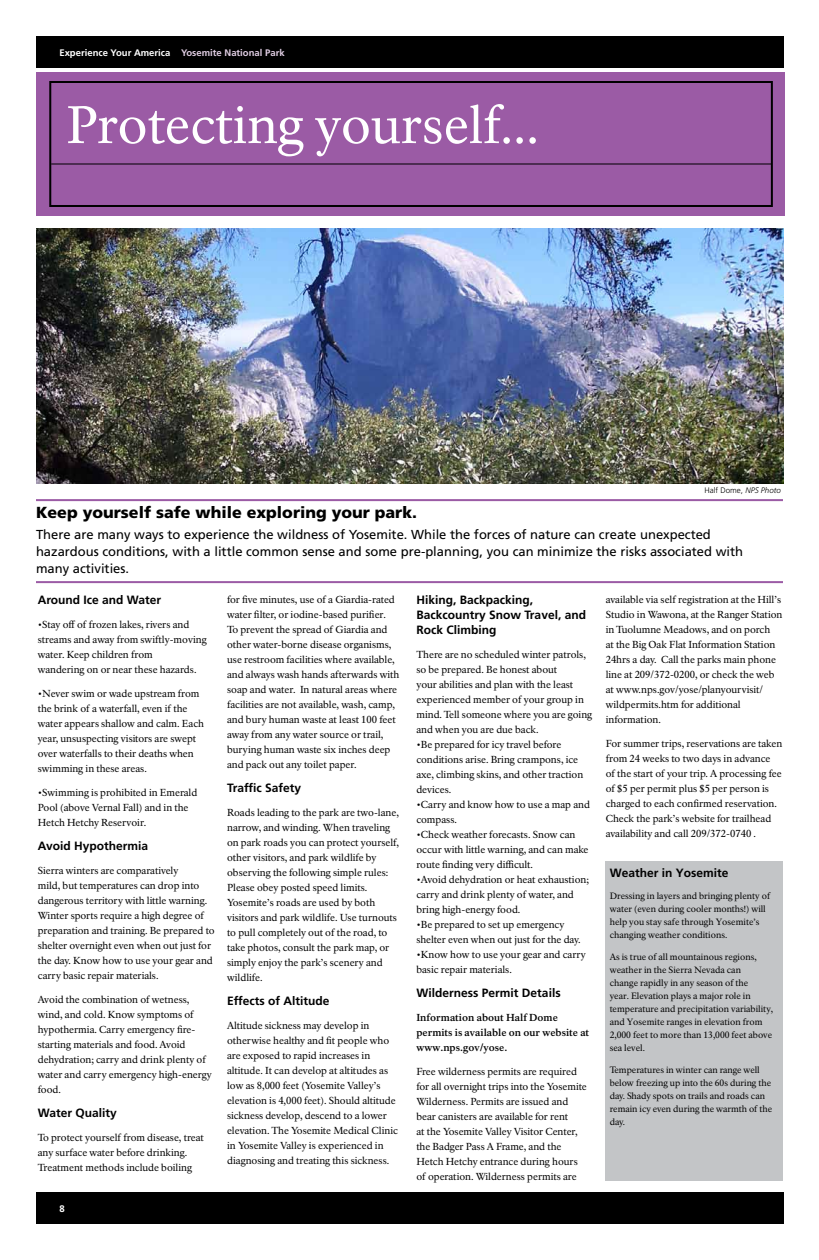
<style>
.page{position:relative;width:819px;height:1260px;background:#fff}
.page>*{position:absolute;margin:0;border:0;box-sizing:border-box;transform-origin:0 0}
.t1{font:52px "NPS Rawlinson OT";letter-spacing:-.005em;color:#fff}
.t2{font:900 16px "Frutiger LT Std";color:#000}
.t3{font:13px/17px "Frutiger LT Std";color:#000}
.t4{font:700 12px/15px "Frutiger LT Std";color:#000}
.t5{font:10px/15px "NPS Rawlinson OT";color:#000}
.t6{font:700 10px/15px "NPS Rawlinson OT";color:#000}
.t7{font:700 9.5px "Frutiger LT Std";color:#fff}
.t8{font:9px/13px "NPS Rawlinson OT";color:#000}
.t9{font:300 8px "Frutiger LT Std";color:#000}
.s1{color:#e1cee4}
.s2{font-style:italic}
</style>
<div class="page">
<div style="left:36px;top:36px;width:747px;height:32px;background:#000"></div>
<div style="left:36px;top:1192px;width:747px;height:32px;background:#000"></div>
<hr style="left:36px;top:499px;width:747px;height:2px;background:#9b5ba5">
<hr style="left:36px;top:581px;width:747px;height:2px;background:#9b5ba5">
<div style="left:36px;top:72px;width:749px;height:144px;background:#9b5ba5"></div>
<div style="left:49px;top:81px;width:724px;height:126px;border:2px solid #000"></div>
<hr style="left:51px;top:163px;width:720px;height:1px;background:#000">
<div style="left:605px;top:861px;width:178px;height:320px;background:#c3c5c7"></div>
<img style="left:37px;top:228px;width:747px;height:255px">
<p class="t7" style="left:59px;top:47px;width:227px">Experience Your America <span class="s1">Yosemite National Park</span></p>
<h1 class="t1" style="left:66px;top:94px;width:475px">Protecting yourself...</h1>
<p class="t9" style="left:705px;top:486px;width:78px">Half Dome, <span class="s2">NPS Photo</span></p>
<h2 class="t2" style="left:36px;top:503px;width:383px">Keep yourself safe while exploring your park.</h2>
<p class="t3" style="left:36px;top:526px;width:709px">There are many ways to experience the wildness of Yosemite. While the forces of nature can create unexpected hazardous conditions, with a little common sense and some pre-planning, you can minimize the risks associated with many activities.</p>
<p class="t4" style="left:38px;top:593px;width:125px">Around Ice and Water</p>
<p class="t5" style="left:38px;top:618px;width:170px">• Stay off of frozen lakes, rivers and streams and away from swiftly-moving water. Keep children from<br>wandering on or near these hazards.</p>
<p class="t5" style="left:38px;top:687px;width:168px">• Never swim or wade upstream from the brink of a waterfall, even if the water appears shallow and calm. Each year, unsuspecting visitors are swept over waterfalls to their deaths when swimming in these areas.</p>
<p class="t5" style="left:38px;top:786px;width:161px">•Swimming is prohibited in Emerald<br>Pool (above Vernal Fall) and in the<br>Hetch Hetchy Reservoir.</p>
<p class="t4" style="left:38px;top:839px;width:112px">Avoid Hypothermia</p>
<p class="t5" style="left:38px;top:864px;width:178px">Sierra winters are comparatively<br>mild, but temperatures can drop into dangerous territory with little warning.<br>Winter sports require a high degree of preparation and training. Be prepared to shelter overnight even when out just for the day. Know how to use your gear and carry basic repair materials.</p>
<p class="t5" style="left:38px;top:993px;width:176px">Avoid the combination of wetness, wind, and cold. Know symptoms of hypothermia. Carry emergency fire&shy;starting materials and food. Avoid dehydration; carry and drink plenty of water and carry emergency high-energy food.</p>
<p class="t4" style="left:38px;top:1106px;width:80px">Water Quality</p>
<p class="t5" style="left:38px;top:1131px;width:168px">To protect yourself from disease, treat any surface water before drinking.<br>Treatment methods include boiling</p>
<p class="t7" style="left:59px;top:1203px;width:7px">8</p>
<p class="t5" style="left:227px;top:592px;width:174px">for five minutes, use of a Giardia-rated water filter, or iodine-based purifier.<br>To prevent the spread of Giardia and other water-borne disease organisms, use restroom facilities where available, and always wash hands afterwards with soap and water. In natural areas where facilities are not available, wash, camp, and bury human waste at least 100 feet away from any water source or trail, burying human waste six inches deep and pack out any toilet paper.</p>
<p class="t4" style="left:227px;top:780px;width:76px">Traffic Safety</p>
<p class="t5" style="left:227px;top:805px;width:173px">Roads leading to the park are two-lane, narrow, and winding. When traveling on park roads you can protect yourself, other visitors, and park wildlife by observing the following simple rules:<br>Please obey posted speed limits.<br>Yosemite’s roads are used by both visitors and park wildlife. Use turnouts to pull completely out of the road, to take photos, consult the park map, or simply enjoy the park’s scenery and wildlife.</p>
<p class="t4" style="left:227px;top:993px;width:104px">Effects of Altitude</p>
<p class="t5" style="left:227px;top:1018px;width:172px">Altitude sickness may develop in otherwise healthy and fit people who are exposed to rapid increases in altitude. It can develop at altitudes as low as 8,000 feet (Yosemite Valley’s elevation is 4,000 feet). Should altitude sickness develop, descend to a lower elevation. The Yosemite Medical Clinic in Yosemite Valley is experienced in diagnosing and treating this sickness.</p>
<p class="t4" style="left:416px;top:593px;width:171px">Hiking, Backpacking,<br>Backcountry Snow Travel, and<br>Rock Climbing</p>
<p class="t5" style="left:416px;top:648px;width:177px">There are no scheduled winter patrols, so be prepared. Be honest about<br>your abilities and plan with the least experienced member of your group in mind. Tell someone where you are going and when you are due back.</p>
<p class="t5" style="left:416px;top:738px;width:168px">•Be prepared for icy travel before conditions arise. Bring crampons, ice axe, climbing skins, and other traction devices.</p>
<p class="t5" style="left:416px;top:798px;width:175px">• Carry and know how to use a map and compass.</p>
<p class="t5" style="left:416px;top:828px;width:174px">• Check weather forecasts. Snow can occur with little warning, and can make route finding very difficult.</p>
<p class="t5" style="left:416px;top:873px;width:174px">• Avoid dehydration or heat exhaustion; carry and drink plenty of water, and bring high-energy food.</p>
<p class="t5" style="left:416px;top:918px;width:166px">• Be prepared to set up emergency shelter even when out just for the day.</p>
<p class="t5" style="left:416px;top:948px;width:171px">• Know how to use your gear and carry basic repair materials.</p>
<p class="t4" style="left:416px;top:986px;width:146px">Wilderness Permit Details</p>
<p class="t6" style="left:416px;top:1011px;width:174px">Information about Half Dome permits is available on our website at www.nps.gov/yose.</p>
<p class="t5" style="left:416px;top:1065px;width:172px">Free wilderness permits are required for all overnight trips into the Yosemite Wilderness. Permits are issued and bear canisters are available for rent<br>at the Yosemite Valley Visitor Center, the Badger Pass A Frame, and the Hetch Hetchy entrance during hours of operation. Wilderness permits are</p>
<p class="t5" style="left:606px;top:592px;width:178px">available via self registration at the Hill’s Studio in Wawona, at the Ranger Station in Tuolumne Meadows, and on porch<br>at the Big Oak Flat Information Station 24hrs a day. Call the parks main phone line at 209/372-0200, or check the web at www.nps.gov/yose/planyourvisit/ wildpermits.htm for additional information.</p>
<p class="t5" style="left:606px;top:736px;width:178px">For summer trips, reservations are taken from 24 weeks to two days in advance<br>of the start of your trip. A processing fee of $5 per permit plus $5 per person is charged to each confirmed reservation.<br>Check the park’s website for trailhead availability and call 209/372-0740 .</p>
<p class="t4" style="left:610px;top:866px;width:120px">Weather in Yosemite</p>
<p class="t8" style="left:610px;top:890px;width:162px">Dressing in layers and bringing plenty of water (even during cooler months!) will help you stay safe through Yosemite’s changing weather conditions.</p>
<p class="t8" style="left:610px;top:951px;width:165px">As is true of all mountainous regions, weather in the Sierra Nevada can<br>change rapidly in any season of the<br>year. Elevation plays a major role in temperature and precipitation variability, and Yosemite ranges in elevation from 2,000 feet to more than 13,000 feet above sea level.</p>
<p class="t8" style="left:610px;top:1064px;width:164px">Temperatures in winter can range well below freezing up into the 60s during the day. Shady spots on trails and roads can remain icy even during the warmth of the day.</p>
</div>
